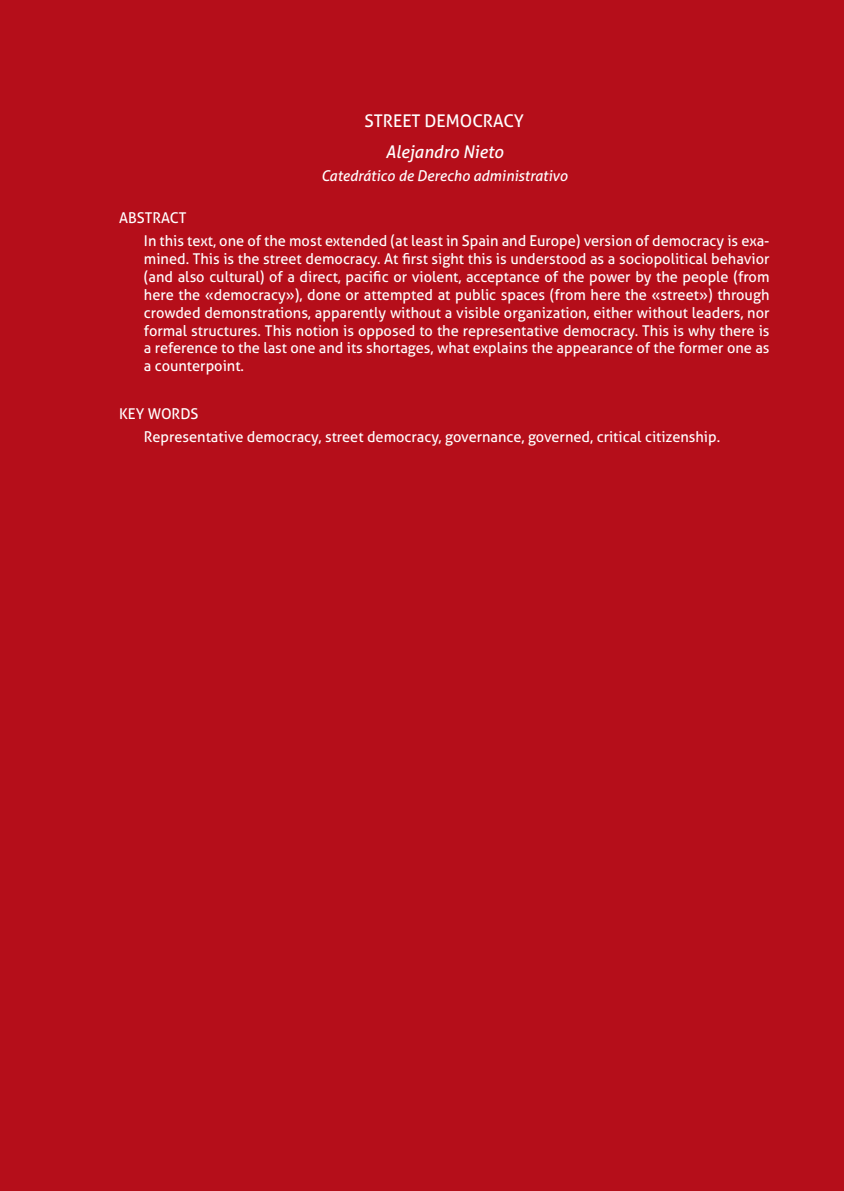
<style>
.page{position:relative;width:844px;height:1191px;background:#fff}
.page>*{position:absolute;margin:0;border:0;box-sizing:border-box;transform-origin:0 0}
.Resumen_título_inglé{font:17.5px "Aller";color:#fff}
.Resumen_autor{font:italic 17.5px "Aller";color:#fff}
.Resumen_texto{font:14.88px/17.8px "Aller";color:#fff;text-align:justify}
.Resumen_cargo{font:italic 14.88px "Aller";color:#fff}
.Resumen_titular{font:14.88px "Aller";color:#fff}
</style>
<div class="page">
<div style="left:0;top:0;width:843px;height:1191px;background:#b50e1a"></div>
<p class="Resumen_título_inglé" style="left:364px;top:110px;width:161px">STREET DEMOCRACY</p>
<p class="Resumen_autor" style="left:385px;top:141px;width:119px">Alejandro Nieto</p>
<p class="Resumen_cargo" style="left:321px;top:166px;width:248px">Catedrático de Derecho administrativo</p>
<p class="Resumen_titular" style="left:119px;top:209px;width:69px">ABSTRACT</p>
<p class="Resumen_texto" style="left:144px;top:232px;width:627px">In this text, one of the most extended (at least in Spain and Europe) version of democracy is exa&shy;mined. This is the street democracy. At first sight this is understood as a sociopolitical behavior (and also cultural) of a direct, pacific or violent, acceptance of the power by the people (from here the «democracy»), done or attempted at public spaces (from here the «street») through crowded demonstrations, apparently without a visible organization, either without leaders, nor formal structures. This notion is opposed to the representative democracy. This is why there is a reference to the last one and its shortages, what explains the appearance of the former one as a counterpoint.</p>
<p class="Resumen_titular" style="left:119px;top:404px;width:81px">KEY WORDS</p>
<p class="Resumen_texto" style="left:144px;top:427px;width:577px">Representative democracy, street democracy, governance, governed, critical citizenship.</p>
</div>
